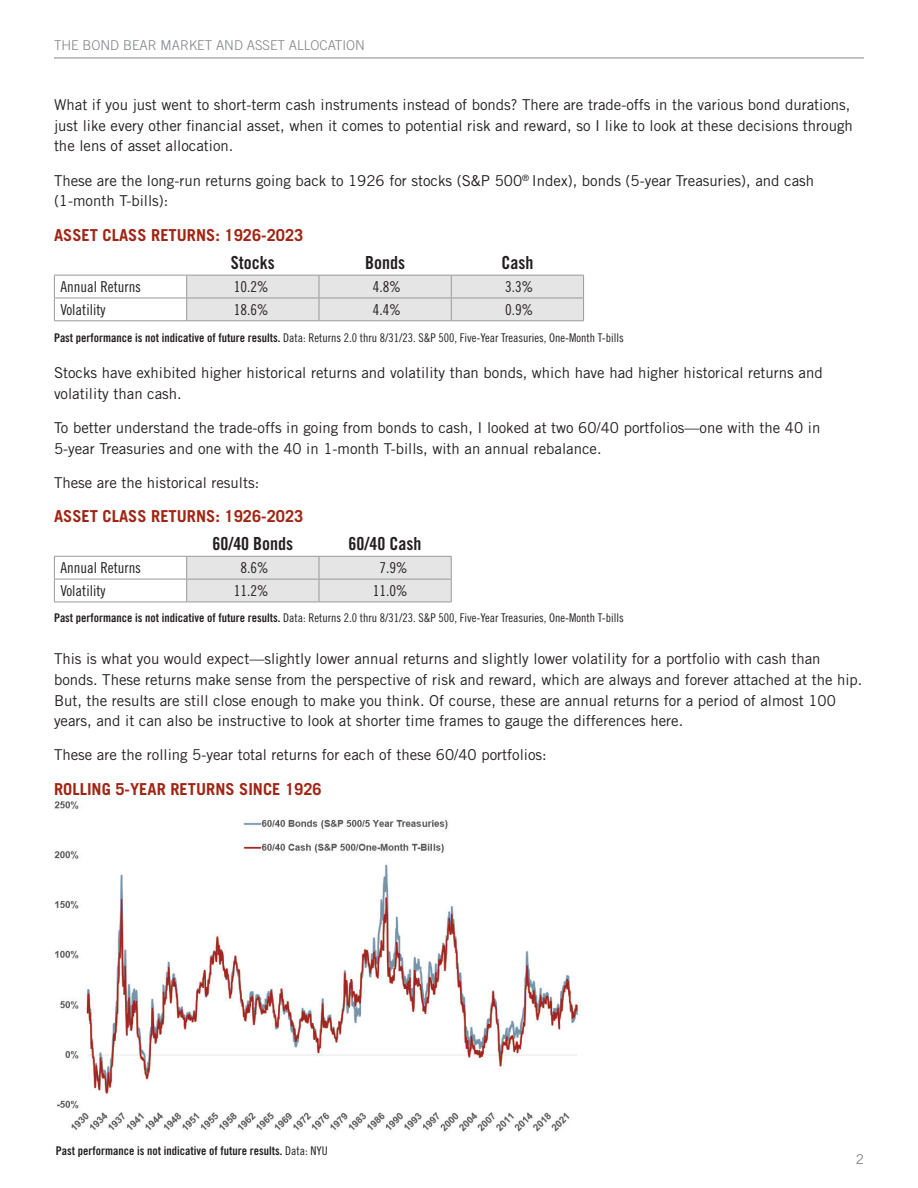
<style>
.page{position:relative;width:918px;height:1188px;background:#fff}
.page>*{position:absolute;margin:0;border:0;box-sizing:border-box;transform-origin:0 0}
.Body_copy{font:18px "Trade Gothic LT Pro Bd Cn 20";color:#231f20}
.Color_subheads{font:700 16.5px "Trade Gothic LT Std";color:#a12514}
.Body_copy-2{font:700 16.5px "Trade Gothic LT Std";color:#a12514}
.Body_copy-3{font:15px/20.7px "Trade Gothic LT Std";color:#231f20}
.Body_copy-4{font:15px "Trade Gothic LT Pro Cn 18";color:#231f20}
.t1{font:300 13.5px "Trade Gothic LT Std";color:#808285}
.t2{font:13.5px "Trade Gothic LT Std";color:#808285}
.Body_copy-5{font:12px "Trade Gothic LT Pro Cn 18";color:#231f20}
.Body_copy-6{font:12px "Trade Gothic LT Pro Bd Cn 20";color:#231f20}
.s1{font-family:"Trade Gothic LT Pro Bd Cn 20"}
.s2{font-family:"Trade Gothic LT Pro Cn 18"}
</style>
<div class="page">
<hr style="left:54px;top:298px;width:133px;height:1px;background:#98999a">
<svg style="left:54px;top:276px;width:1px;height:44px"></svg>
<div style="left:186px;top:276px;width:398px;height:44px;background:#e6e5e5"></div>
<hr style="left:54px;top:320px;width:133px;height:1px;background:#98999a">
<hr style="left:187px;top:320px;width:132px;height:1px;background:#98999a">
<hr style="left:319px;top:320px;width:132px;height:1px;background:#98999a">
<hr style="left:451px;top:320px;width:133px;height:1px;background:#98999a">
<hr style="left:54px;top:275px;width:133px;height:1px;background:#98999a">
<hr style="left:187px;top:275px;width:132px;height:1px;background:#98999a">
<hr style="left:319px;top:275px;width:132px;height:1px;background:#98999a">
<hr style="left:451px;top:275px;width:133px;height:1px;background:#98999a">
<hr style="left:54px;top:579px;width:133px;height:1px;background:#98999a">
<svg style="left:54px;top:557px;width:1px;height:45px"></svg>
<svg style="left:186px;top:557px;width:266px;height:45px;background:#e2e1e1"></svg>
<hr style="left:54px;top:602px;width:133px;height:1px;background:#98999a">
<hr style="left:187px;top:602px;width:132px;height:1px;background:#98999a">
<hr style="left:319px;top:602px;width:133px;height:1px;background:#98999a">
<hr style="left:54px;top:556px;width:133px;height:1px;background:#98999a">
<hr style="left:187px;top:556px;width:132px;height:1px;background:#98999a">
<hr style="left:319px;top:556px;width:133px;height:1px;background:#98999a">
<hr style="left:54px;top:57px;width:810px;height:1px;background:#babbbe">
<img style="left:54px;top:801px;width:526px;height:331px">
<p class="t1" style="left:54px;top:37px;width:312px">THE BOND BEAR MARKET AND ASSET ALLOCATION</p>
<p class="Body_copy-3" style="left:54px;top:94px;width:800px">What if you just went to short-term cash instruments instead of bonds? There are trade-offs in the various bond durations, just like every other financial asset, when it comes to potential risk and reward, so I like to look at these decisions through the lens of asset allocation.</p>
<p class="Body_copy-3" style="left:54px;top:170px;width:762px">These are the long-run returns going back to 1926 for stocks (S&amp;P 500<sup>®</sup> Index), bonds (5-year Treasuries), and cash (1-month T-bills):</p>
<p class="Color_subheads" style="left:54px;top:225px;width:251px">ASSET CLASS RETURNS: 1926-2023</p>
<p class="Body_copy" style="left:231px;top:252px;width:45px">Stocks</p>
<p class="Body_copy" style="left:365px;top:252px;width:41px">Bonds</p>
<p class="Body_copy" style="left:501px;top:252px;width:33px">Cash</p>
<p class="Body_copy-4" style="left:60px;top:278px;width:82px">Annual Returns</p>
<p class="Body_copy-4" style="left:234px;top:278px;width:36px">10.2%</p>
<p class="Body_copy-4" style="left:373px;top:278px;width:30px">4.8%</p>
<p class="Body_copy-4" style="left:505px;top:278px;width:30px">3.3%</p>
<p class="Body_copy-4" style="left:60px;top:301px;width:47px">Volatility</p>
<p class="Body_copy-4" style="left:234px;top:301px;width:36px">18.6%</p>
<p class="Body_copy-4" style="left:373px;top:301px;width:30px">4.4%</p>
<p class="Body_copy-4" style="left:505px;top:301px;width:30px">0.9%</p>
<p class="Body_copy-5" style="left:54px;top:331px;width:571px"><span class="s1">Past performance is not indicative of future results.</span> Data: Returns 2.0 thru 8/31/23. S&amp;P 500, Five-Year Treasuries, One-Month T-bills</p>
<p class="Body_copy-3" style="left:54px;top:362px;width:770px">Stocks have exhibited higher historical returns and volatility than bonds, which have had higher historical returns and volatility than cash.</p>
<p class="Body_copy-3" style="left:54px;top:417px;width:768px">To better understand the trade-offs in going from bonds to cash, I looked at two 60/40 portfolios—one with the 40 in<br>5-year Treasuries and one with the 40 in 1-month T-bills, with an annual rebalance.</p>
<p class="Body_copy-3" style="left:54px;top:472px;width:207px">These are the historical results:</p>
<p class="Color_subheads" style="left:54px;top:506px;width:251px">ASSET CLASS RETURNS: 1926-2023</p>
<p class="Body_copy" style="left:212px;top:533px;width:82px">60/40 Bonds</p>
<p class="Body_copy" style="left:349px;top:533px;width:74px">60/40 Cash</p>
<p class="Body_copy-4" style="left:60px;top:559px;width:82px">Annual Returns</p>
<p class="Body_copy-4" style="left:241px;top:559px;width:30px">8.6%</p>
<p class="Body_copy-4" style="left:380px;top:559px;width:30px">7.9%</p>
<p class="Body_copy-4" style="left:60px;top:582px;width:47px">Volatility</p>
<p class="Body_copy-4" style="left:234px;top:582px;width:36px">11.2%</p>
<p class="Body_copy-4" style="left:373px;top:582px;width:36px">11.0%</p>
<p class="Body_copy-5" style="left:54px;top:610px;width:571px"><span class="s1">Past performance is not indicative of future results.</span> Data: Returns 2.0 thru 8/31/23. S&amp;P 500, Five-Year Treasuries, One-Month T-bills</p>
<p class="Body_copy-3" style="left:54px;top:649px;width:810px">This is what you would expect—slightly lower annual returns and slightly lower volatility for a portfolio with cash than bonds. These returns make sense from the perspective of risk and reward, which are always and forever attached at the hip.<br>But, the results are still close enough to make you think. Of course, these are annual returns for a period of almost 100 years, and it can also be instructive to look at shorter time frames to gauge the differences here.</p>
<p class="Body_copy-3" style="left:54px;top:745px;width:494px">These are the rolling 5-year total returns for each of these 60/40 portfolios:</p>
<p class="Body_copy-2" style="left:54px;top:779px;width:269px">ROLLING 5-YEAR RETURNS SINCE 1926</p>
<p class="Body_copy-6" style="left:56px;top:1144px;width:273px">Past performance is not indicative of future results. <span class="s2">Data: NYU</span></p>
<p class="t2" style="left:856px;top:1151px;width:10px">2</p>
</div>
